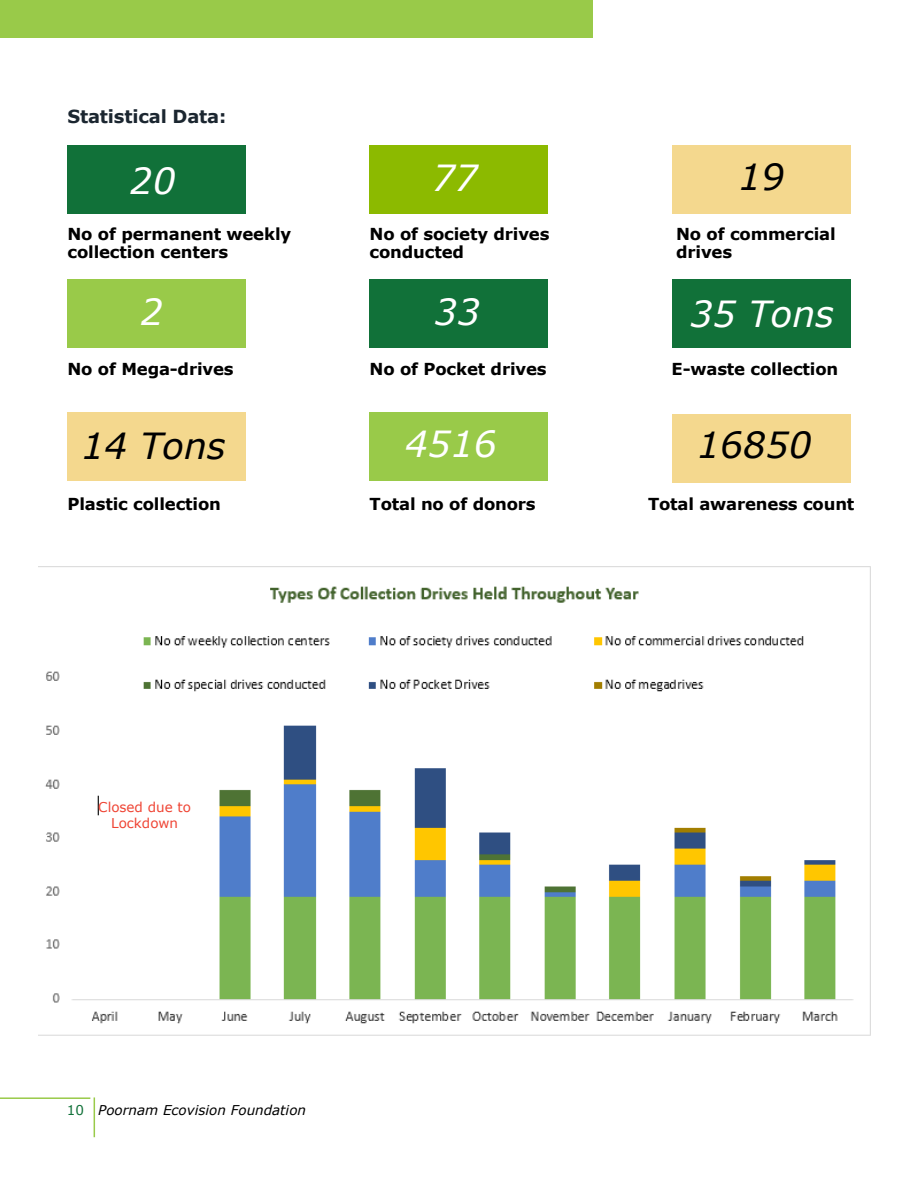
<style>
.page{position:relative;width:918px;height:1188px;background:#fff}
.page>*{position:absolute;margin:0;border:0;box-sizing:border-box;transform-origin:0 0}
.t1{font:italic 36px "Verdana";color:#fff}
.t2{font:italic 36px "Verdana";color:#000}
.t3{font:700 18px "Verdana";letter-spacing:-.01em;color:#1b2630}
.t4{font:700 16.5px/18px "Verdana";letter-spacing:-.01em;color:#000}
.t5{font:italic 13.5px "Verdana";color:#000}
.t6{font:13.5px/16.2px "Verdana";color:#ef4434;text-align:center}
.s1{font-style:normal;color:#117139}
</style>
<div class="page">
<hr style="left:0;top:1097px;width:90px;height:2px;background:#99ca49">
<hr style="left:94px;top:1097px;width:1px;height:40px;background:#99ca49">
<img style="left:38px;top:566px;width:832px;height:470px">
<div style="left:0;top:0;width:592px;height:38px;background:#99ca49"></div>
<hr style="left:917px;top:0;width:1px;height:38px;background:#99ca49">
<div style="left:68px;top:146px;width:178px;height:68px;background:#117139"></div>
<div style="left:370px;top:146px;width:178px;height:68px;background:#8cba00"></div>
<div style="left:672px;top:146px;width:178px;height:68px;background:#f4d88e"></div>
<div style="left:68px;top:279px;width:178px;height:68px;background:#99ca49"></div>
<div style="left:370px;top:279px;width:178px;height:68px;background:#117139"></div>
<div style="left:672px;top:279px;width:178px;height:68px;background:#117139"></div>
<div style="left:68px;top:412px;width:178px;height:69px;background:#f4d88e"></div>
<div style="left:370px;top:412px;width:178px;height:69px;background:#99ca49"></div>
<div style="left:672px;top:414px;width:178px;height:68px;background:#f4d88e"></div>
<p class="t3" style="left:68px;top:104px;width:160px">Statistical Data:</p>
<h1 class="t1" style="left:130px;top:156px;width:47px">20</h1>
<h1 class="t1" style="left:432px;top:153px;width:47px">77</h1>
<h1 class="t2" style="left:739px;top:153px;width:47px">19</h1>
<p class="t4" style="left:68px;top:225px;width:225px">No of permanent weekly collection centers</p>
<p class="t4" style="left:370px;top:225px;width:181px">No of society drives conducted</p>
<p class="t4" style="left:676px;top:225px;width:161px">No of commercial drives</p>
<h1 class="t1" style="left:140px;top:287px;width:24px">2</h1>
<h1 class="t1" style="left:434px;top:287px;width:47px">33</h1>
<h1 class="t1" style="left:690px;top:289px;width:146px">35 Tons</h1>
<p class="t4" style="left:68px;top:360px;width:168px">No of Mega-drives</p>
<p class="t4" style="left:370px;top:360px;width:179px">No of Pocket drives</p>
<p class="t4" style="left:672px;top:360px;width:168px">E-waste collection</p>
<h1 class="t2" style="left:82px;top:421px;width:146px">14 Tons</h1>
<h1 class="t1" style="left:405px;top:419px;width:93px">4516</h1>
<h1 class="t2" style="left:697px;top:420px;width:116px">16850</h1>
<p class="t4" style="left:68px;top:495px;width:155px">Plastic collection</p>
<p class="t4" style="left:370px;top:495px;width:168px">Total no of donors</p>
<p class="t4" style="left:648px;top:495px;width:208px">Total awareness count</p>
<p class="t6" style="left:98px;top:799px;width:94px">Closed due to<br>Lockdown</p>
<p class="t5" style="left:67px;top:1101px;width:241px"><span class="s1">10</span> Poornam Ecovision Foundation</p>
</div>
